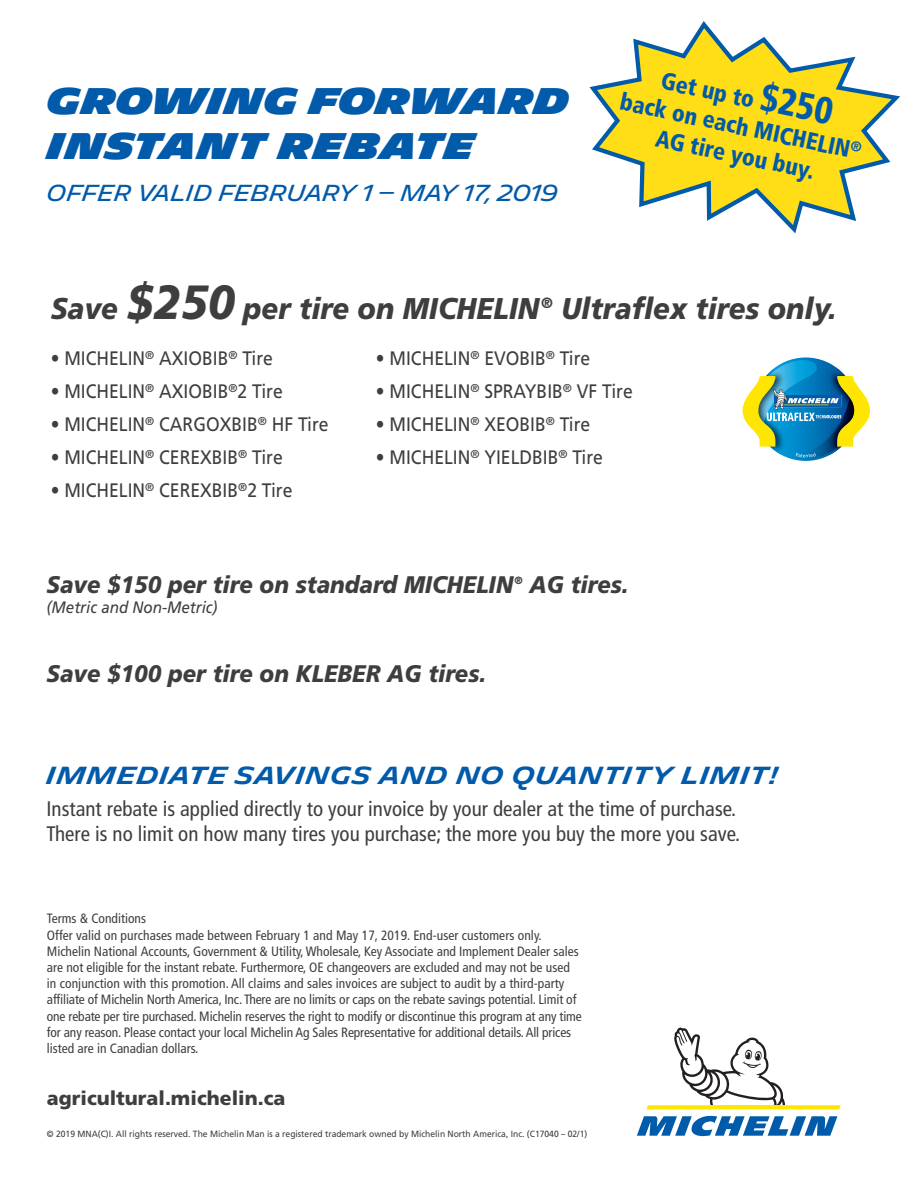
<style>
.page{position:relative;width:918px;height:1188px;background:#fff}
.page>*{position:absolute;margin:0;border:0;box-sizing:border-box;transform-origin:0 0}
.t1{font:900 condensed 37.5px "Frutiger LT Std";color:#015aaa;scale:.94 1}
.BETA_B16_-_K80{font:900 36px "Michelin";color:#015aaa}
.BETA_B16_-_K80-2{font:900 36px "Michelin";letter-spacing:.02em;color:#015aaa}
.t2{font:italic 900 30px "Frutiger LT Std";color:#3e3e3f;scale:.92 1}
.t3{font:italic 900 24px "Frutiger LT Std";color:#3e3e3f;scale:.92 1}
.t4{font:900 condensed 24px/28.5px "Frutiger LT Std";color:#015aaa;scale:.94 1}
.t5{font:600 24px "Michelin";letter-spacing:.025em;color:#015aaa}
.t6{font:22.5px "Michelin";color:#015aaa;scale:.94 1}
.t7{font:condensed 21px/25.2px "Frutiger LT Std";color:#3e3e3f}
.t8{font:19.5px "Frutiger LT Std";color:#3e3e3f;scale:.9 1}
.t9{font:900 19.5px "Frutiger LT Std";color:#3e3e3f}
.t10{font:italic 16.5px "Frutiger LT Std";color:#3e3e3f;scale:.92 1}
.t11{font:condensed 13.5px/16.2px "Frutiger LT Std";color:#3e3e3f}
.t12{font:italic 900 10.5px "Frutiger LT Std";color:#3e3e3f}
.t13{font:9px "Frutiger LT Std";color:#3e3e3f;scale:.95 1}
.s1{font-size:48px}
</style>
<div class="page">
<svg style="left:637px;top:1115px;width:200px;height:21px"></svg>
<svg style="left:646px;top:1028px;width:195px;height:81px"></svg>
<svg style="left:754px;top:357px;width:103px;height:104px"></svg>
<img style="left:788px;top:447px;width:38px;height:12px">
<img style="left:777px;top:360px;width:48px;height:16px">
<svg style="left:796px;top:453px;width:20px;height:4px"></svg>
<img style="left:826px;top:369px;width:20px;height:7px">
<img style="left:826px;top:447px;width:15px;height:7px">
<img style="left:770px;top:447px;width:17px;height:7px">
<img style="left:766px;top:369px;width:21px;height:7px">
<svg style="left:743px;top:376px;width:127px;height:71px;background:#78a98e"></svg>
<svg style="left:589px;top:21px;width:311px;height:213px"></svg>
<svg style="left:850px;top:140px;width:12px;height:12px"></svg>
<p class="BETA_B16_-_K80" style="left:47px;top:80px;width:524px">GROWING FORWARD</p>
<p class="BETA_B16_-_K80-2" style="left:47px;top:125px;width:429px">INSTANT REBATE</p>
<p class="t6" style="left:47px;top:180px;width:545px">OFFER VALID FEBRUARY 1 – MAY 17, 2019</p>
<p class="t4" style="left:630px;top:59px;width:251px;text-indent:36px;rotate:12deg">Get up to<br>back on each MICHELIN</p>
<p class="t1" style="left:766px;top:75px;width:80px;rotate:12deg">$250</p>
<p class="t4" style="left:659px;top:123px;width:173px;rotate:12deg">AG tire you buy.</p>
<p class="t2" style="left:51px;top:291px;width:856px">Save <span class="s1">$250</span> per tire on MICHELIN<sup>®</sup> Ultraflex tires only.</p>
<p class="t8" style="left:51px;top:347px;width:249px">• MICHELIN<sup>®</sup> AXIOBIB<sup>®</sup> Tire</p>
<p class="t8" style="left:51px;top:380px;width:259px">• MICHELIN<sup>®</sup> AXIOBIB<sup>®</sup>2 Tire</p>
<p class="t8" style="left:51px;top:413px;width:310px">• MICHELIN<sup>®</sup> CARGOXBIB<sup>®</sup> HF Tire</p>
<p class="t8" style="left:51px;top:446px;width:259px">• MICHELIN<sup>®</sup> CEREXBIB<sup>®</sup> Tire</p>
<p class="t8" style="left:51px;top:479px;width:270px">• MICHELIN<sup>®</sup> CEREXBIB<sup>®</sup>2 Tire</p>
<p class="t8" style="left:376px;top:347px;width:240px">• MICHELIN<sup>®</sup> EVOBIB<sup>®</sup> Tire</p>
<p class="t8" style="left:376px;top:380px;width:287px">• MICHELIN<sup>®</sup> SPRAYBIB<sup>®</sup> VF Tire</p>
<p class="t8" style="left:376px;top:413px;width:240px">• MICHELIN<sup>®</sup> XEOBIB<sup>®</sup> Tire</p>
<p class="t8" style="left:376px;top:446px;width:254px">• MICHELIN<sup>®</sup> YIELDBIB<sup>®</sup> Tire</p>
<p class="t3" style="left:47px;top:570px;width:509px">Save $150 per tire on standard MICHELIN</p>
<p class="t12" style="left:515px;top:574px;width:10px">®</p>
<p class="t3" style="left:530px;top:570px;width:109px">AG tires.</p>
<p class="t10" style="left:47px;top:598px;width:188px">(Metric and Non-Metric)</p>
<p class="t3" style="left:47px;top:660px;width:479px">Save $100 per tire on KLEBER AG tires.</p>
<p class="t5" style="left:47px;top:761px;width:734px">IMMEDIATE SAVINGS AND NO QUANTITY LIMIT!</p>
<p class="t7" style="left:47px;top:796px;width:695px">Instant rebate is applied directly to your invoice by your dealer at the time of purchase.<br>There is no limit on how many tires you purchase; the more you buy the more you save.</p>
<p class="t11" style="left:47px;top:911px;width:101px">Terms &amp; Conditions</p>
<p class="t11" style="left:47px;top:927px;width:536px">Offer valid on purchases made between February 1 and May 17, 2019. End-user customers only.<br>Michelin National Accounts, Government &amp; Utility, Wholesale, Key Associate and Implement Dealer sales are not eligible for the instant rebate. Furthermore, OE changeovers are excluded and may not be used in conjunction with this promotion. All claims and sales invoices are subject to audit by a third-party affiliate of Michelin North America, Inc. There are no limits or caps on the rebate savings potential. Limit of one rebate per tire purchased. Michelin reserves the right to modify or discontinue this program at any time for any reason. Please contact your local Michelin Ag Sales Representative for additional details. All prices listed are in Canadian dollars.</p>
<p class="t9" style="left:47px;top:1086px;width:240px">agricultural.michelin.ca</p>
<p class="t13" style="left:47px;top:1129px;width:570px">© 2019 MNA(C)I. All rights reserved. The Michelin Man is a registered trademark owned by Michelin North America, Inc. (C17040 – 02/1)</p>
</div>
